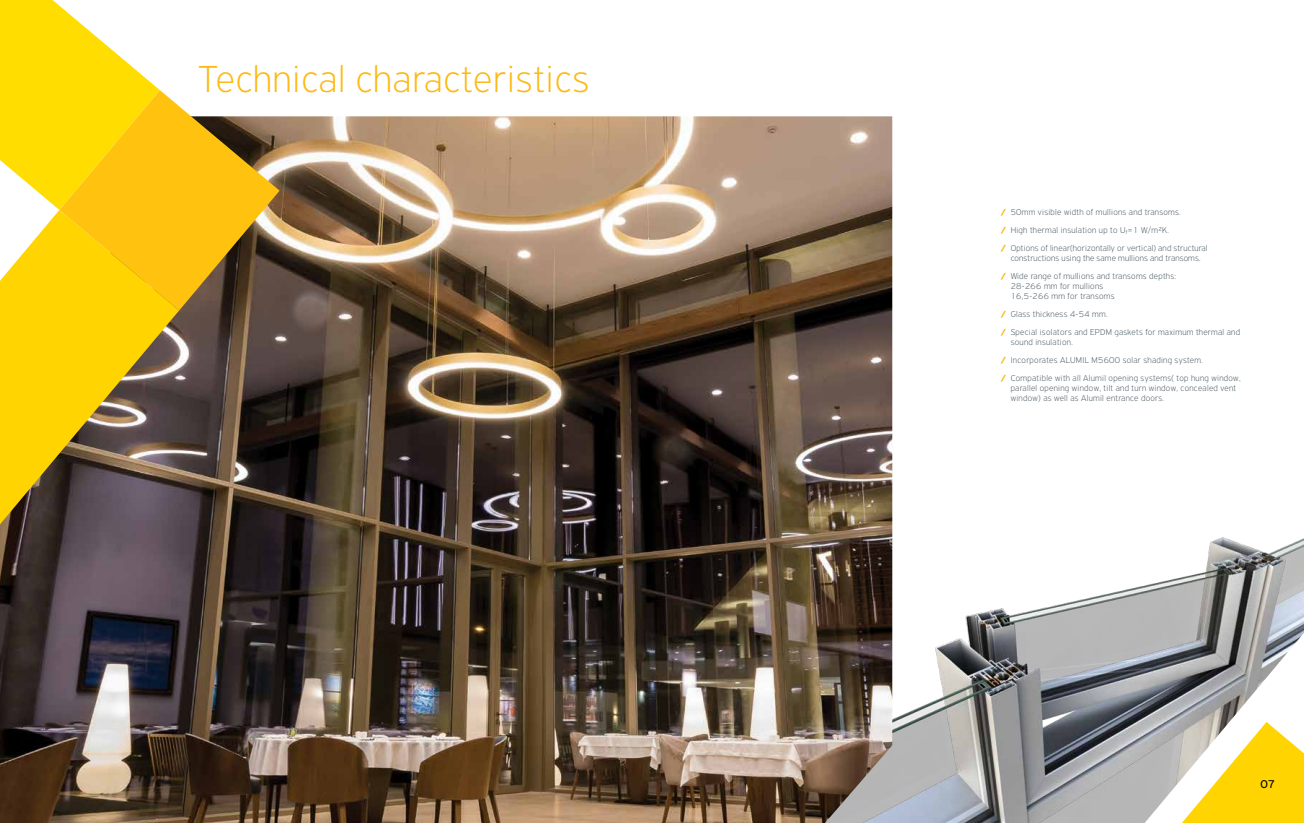
<style>
.page{position:relative;width:1304px;height:823px;background:#fff}
.page>*{position:absolute;margin:0;border:0;box-sizing:border-box;transform-origin:0 0}
.t1{font:100 40px "PF Highway Sans Pro";letter-spacing:.02em;color:#fdb913}
.t2{font:12px "PF Highway Sans Pro";color:#000}
.t3{font:100 9px/18px "PF Highway Sans Pro";letter-spacing:.035em;color:#3f515a}
.s1{font-weight:900;font-size:8.5px;color:#fdb913}
</style>
<div class="page">
<img style="left:892px;top:516px;width:412px;height:306px">
<img style="left:0;top:116px;width:892px;height:706px">
<svg style="left:1133px;top:630px;width:171px;height:192px"></svg>
<svg style="left:160px;top:90px;width:120px;height:220px;background:#c49d3a"></svg>
<svg style="left:0;top:0;width:160px;height:210px"></svg>
<svg style="left:0;top:210px;width:179px;height:331px;background:#c4a329"></svg>
<h1 class="t1" style="left:198px;top:56px;width:392px">Technical characteristics</h1>
<p class="t3" style="left:1001px;top:203px;width:208px"><span class="s1">/</span> 50mm visible width of mullions and transoms.<br><span class="s1">/</span> High thermal insulation up to U<sub>f</sub>=1 W/m2K.<br><span class="s1">/</span> Options of linear(horizontally or vertical) and structural</p>
<p class="t3" style="left:1001px;top:249px;width:201px;text-indent:10px">constructions using the same mullions and transoms. <span class="s1">/</span> Wide range of mullions and transoms depths:</p>
<p class="t3" style="left:1011px;top:281px;width:105px;line-height:10px">28-266 mm for mullions<br>16,5-266 mm for transoms</p>
<p class="t3" style="left:1001px;top:305px;width:241px"><span class="s1">/</span> Glass thickness 4-54 mm.<br><span class="s1">/</span> Special isolators and EPDM gaskets for maximum thermal and</p>
<p class="t3" style="left:1001px;top:333px;width:242px;text-indent:10px">sound insulation.<br><span class="s1">/</span> Incorporates ALUMIL M5600 solar shading system.<br><span class="s1">/</span> Compatible with all Alumil opening systems( top hung window,</p>
<p class="t3" style="left:1011px;top:383px;width:227px;line-height:10px">parallel opening window, tilt and turn window, concealed vent window) as well as Alumil entrance doors.</p>
<h2 class="t2" style="left:1260px;top:776px;width:16px">07</h2>
</div>
